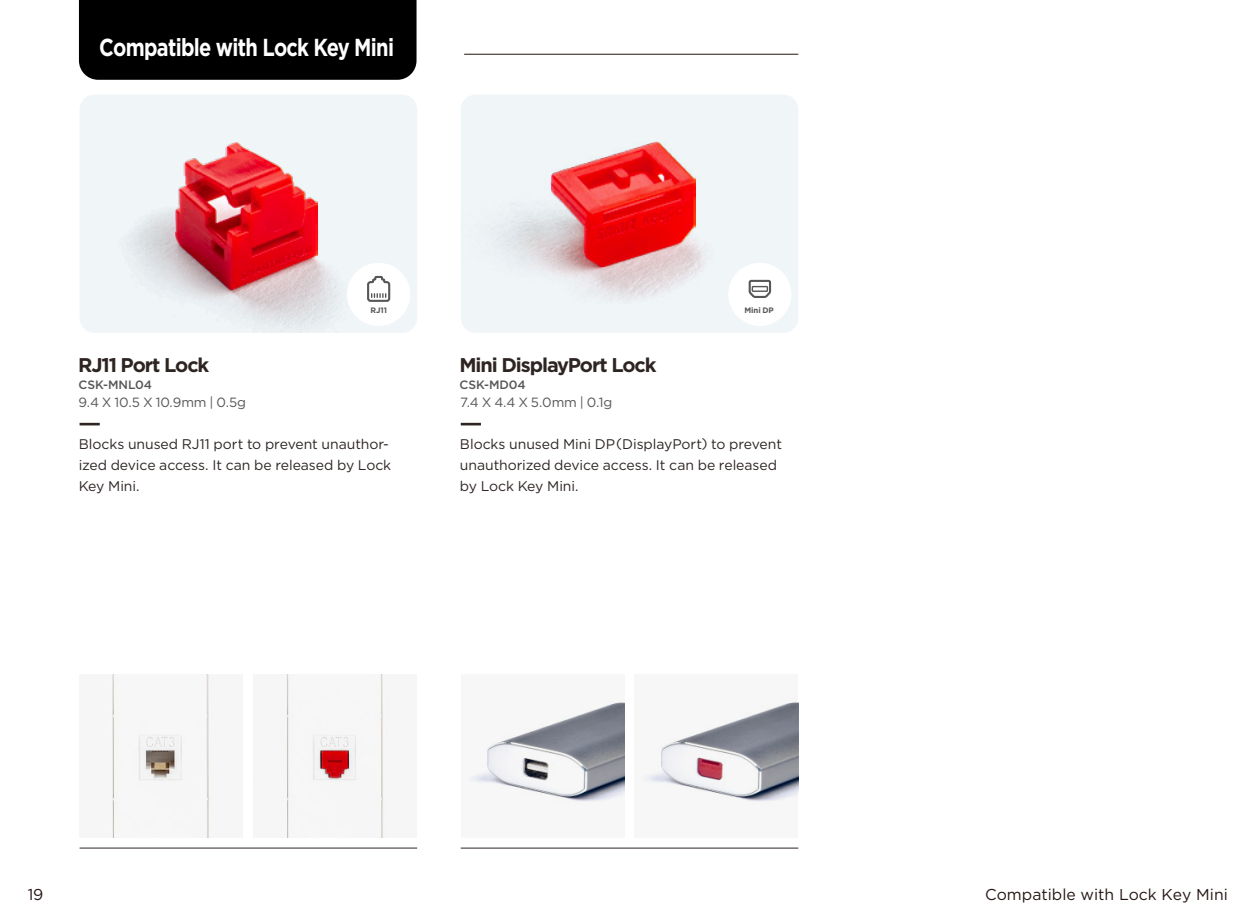
<style>
.page{position:relative;width:1256px;height:923px;background:#fff}
.page>*{position:absolute;margin:0;border:0;box-sizing:border-box;transform-origin:0 0}
.t1{font:700 24.5px "Gotham";letter-spacing:-.035em;color:#fff;scale:.81 1}
.t2{font:700 19.78px "Gotham";letter-spacing:-.055em;color:#2e2523}
.t3{font:15.75px "Gotham";color:#241614}
.t4{font:14px/21px "Gotham";letter-spacing:-.005em;color:#2e2523}
.t5{font:13.3px "Gotham";letter-spacing:-.01em;color:#585656}
.t6{font:500 12.08px "Gotham";letter-spacing:-.01em;color:#585656}
.t7{font:500 9.1px "Gotham";color:#585656}
.t8{font:700 7.88px "Gotham";letter-spacing:-.01em;color:#585656}
.t9{font:500 7.35px "Gotham";letter-spacing:-.055em;color:#585656}
</style>
<div class="page">
<hr style="left:460px;top:423px;width:21px;height:2px;background:#2e2523">
<hr style="left:80px;top:423px;width:20px;height:2px;background:#2e2523">
<hr style="left:80px;top:847px;width:337px;height:1px;background:#2e2523">
<hr style="left:460px;top:847px;width:338px;height:1px;background:#2e2523">
<img style="left:80px;top:95px;width:337px;height:238px">
<img style="left:175px;top:143px;width:142px;height:147px">
<img style="left:461px;top:95px;width:337px;height:238px">
<img style="left:551px;top:142px;width:144px;height:125px">
<img style="left:468px;top:702px;width:156px;height:100px">
<img style="left:642px;top:698px;width:156px;height:106px">
<img style="left:111px;top:674px;width:102px;height:163px">
<img style="left:285px;top:674px;width:102px;height:163px">
<div style="left:79px;top:0;width:337px;height:80px;background:#000"></div>
<hr style="left:464px;top:54px;width:334px;height:1px;background:#221513">
<div style="left:347px;top:263px;width:63px;height:63px;background:#fff;border-radius:50%"></div>
<svg style="left:367px;top:275px;width:24px;height:27px"></svg>
<div style="left:728px;top:263px;width:63px;height:63px;background:#fff;border-radius:50%"></div>
<svg style="left:748px;top:279px;width:24px;height:19px"></svg>
<div style="left:751px;top:286px;width:17px;height:6px;border:1px solid #585656"></div>
<h1 class="t1" style="left:99px;top:33px;width:365px">Compatible with Lock Key Mini</h1>
<h2 class="t2" style="left:78px;top:354px;width:133px">RJ11 Port Lock</h2>
<p class="t6" style="left:78px;top:378px;width:75px">CSK-MNL04</p>
<p class="t5" style="left:78px;top:395px;width:169px">9.4 X 10.5 X 10.9mm | 0.5g</p>
<p class="t7" style="left:369px;top:302px;width:20px">RJ11</p>
<p class="t9" style="left:737px;top:306px;width:47px">(Display Port)</p>
<p class="t8" style="left:370px;top:305px;width:18px">RJ11</p>
<p class="t8" style="left:744px;top:305px;width:31px">Mini DP</p>
<h2 class="t2" style="left:459px;top:354px;width:199px">Mini DisplayPort Lock</h2>
<p class="t6" style="left:459px;top:378px;width:68px">CSK-MD04</p>
<p class="t5" style="left:460px;top:395px;width:154px">7.4 X 4.4 X 5.0mm | 0.1g</p>
<p class="t4" style="left:79px;top:433px;width:314px">Blocks unused RJ11 port to prevent unauthor&shy;ized device access. It can be released by Lock<br>Key Mini.</p>
<p class="t4" style="left:460px;top:433px;width:323px">Blocks unused Mini DP(DisplayPort) to prevent unauthorized device access. It can be released by Lock Key Mini.</p>
<p class="t3" style="left:28px;top:886px;width:17px">19</p>
<p class="t3" style="left:984px;top:886px;width:244px">Compatible with Lock Key Mini</p>
</div>
